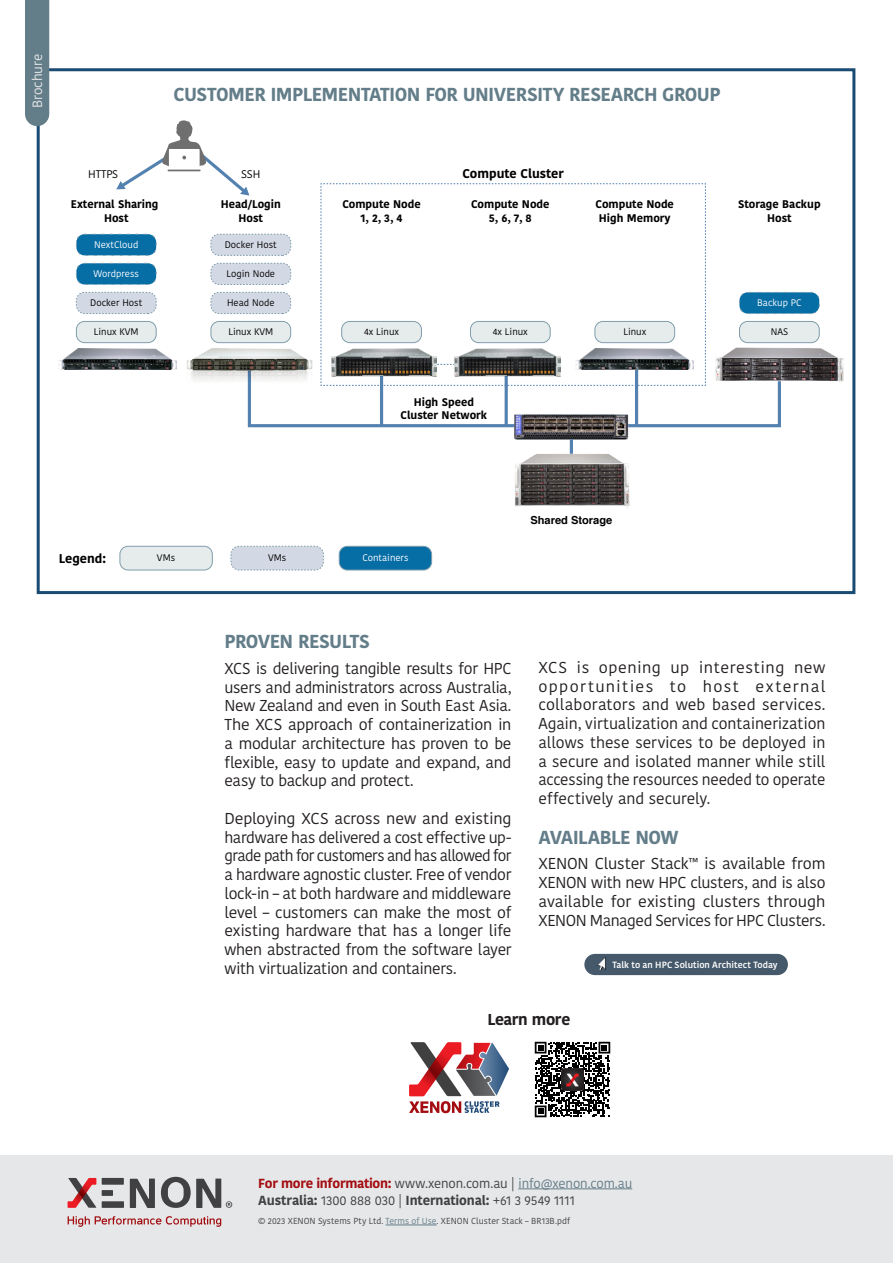
<style>
.page{position:relative;width:893px;height:1263px;background:#fff}
.page>*{position:absolute;margin:0;border:0;box-sizing:border-box;transform-origin:0 0}
.t1{font:700 18.75px "Kohinoor Telugu";letter-spacing:-.035em;color:#637d89}
.t2{font:15.75px/18.8px "Kohinoor Telugu";letter-spacing:-.02em;color:#231f20;text-align:justify}
.t3{font:700 15.75px "Kohinoor Telugu";letter-spacing:-.02em;color:#231f20}
.t4{font:13.5px "Kohinoor Telugu";letter-spacing:-.01em;color:#e6e7e8}
.t5{font:13.05px/17.5px "Kohinoor Telugu";color:#414042}
.t6{font:700 12.6px "Kohinoor Telugu";color:#000}
.t7{font:700 11.1px/13.4px "Kohinoor Telugu";color:#000;text-align:center}
.t8{font:700 11.1px "Helvetica";color:#000}
.t9{font:11.1px "Kohinoor Telugu";color:#000}
.t10{font:9.45px "Kohinoor Telugu";color:#000}
.t11{font:9.45px "Kohinoor Telugu";color:#fff}
.t12{font:600 9px "Kohinoor Telugu";color:#fff}
.t13{font:8.7px "Kohinoor Telugu";letter-spacing:.005em;color:#414042}
.s1{font-weight:700;color:#a30d11}
.s2{color:#637d89}
.s3{font-weight:700}
</style>
<div class="page">
<div style="left:37px;top:68px;width:818px;height:526px;border:3px solid #1a4b73"></div>
<hr style="left:380px;top:359px;width:3px;height:67px;background:#5381b0">
<hr style="left:505px;top:359px;width:3px;height:67px;background:#5381b0">
<hr style="left:635px;top:359px;width:3px;height:67px;background:#5381b0">
<svg style="left:320px;top:183px;width:386px;height:203px"></svg>
<div style="left:248px;top:357px;width:533px;height:70px;border:3px solid #5381b0"></div>
<div style="left:76px;top:321px;width:80px;height:22px;background:#e6eceb;border-radius:8px"></div>
<div style="left:76px;top:321px;width:81px;height:22px;border:1px solid #809ead;border-radius:8px"></div>
<div style="left:76px;top:292px;width:80px;height:22px;background:#d3d9e4;border-radius:8px"></div>
<div style="left:76px;top:292px;width:81px;height:22px;border:1px dashed #809ead;border-radius:8px"></div>
<div style="left:76px;top:263px;width:80px;height:21px;background:#066da5;border-radius:8px"></div>
<div style="left:76px;top:263px;width:81px;height:22px;border:1px dashed #809ead;border-radius:8px"></div>
<div style="left:76px;top:234px;width:80px;height:21px;background:#066da5;border-radius:8px"></div>
<div style="left:76px;top:234px;width:81px;height:22px;border:1px dashed #809ead;border-radius:8px"></div>
<div style="left:595px;top:321px;width:80px;height:22px;background:#e6eceb;border-radius:8px"></div>
<div style="left:594px;top:321px;width:81px;height:22px;border:1px solid #809ead;border-radius:8px"></div>
<div style="left:211px;top:292px;width:80px;height:22px;background:#d3d9e4;border-radius:8px"></div>
<div style="left:211px;top:292px;width:80px;height:22px;border:1px dashed #809ead;border-radius:8px"></div>
<div style="left:739px;top:321px;width:80px;height:22px;background:#e6eceb;border-radius:8px"></div>
<div style="left:739px;top:321px;width:81px;height:22px;border:1px solid #809ead;border-radius:8px"></div>
<div style="left:739px;top:292px;width:80px;height:22px;background:#066da5;border-radius:8px"></div>
<div style="left:739px;top:292px;width:81px;height:22px;border:1px dashed #809ead;border-radius:8px"></div>
<div style="left:211px;top:263px;width:80px;height:21px;background:#d3d9e4;border-radius:8px"></div>
<div style="left:211px;top:263px;width:80px;height:22px;border:1px dashed #809ead;border-radius:8px"></div>
<div style="left:211px;top:234px;width:80px;height:21px;background:#d3d9e4;border-radius:8px"></div>
<div style="left:211px;top:234px;width:80px;height:22px;border:1px dashed #809ead;border-radius:8px"></div>
<img style="left:331px;top:320px;width:105px;height:66px">
<img style="left:455px;top:320px;width:105px;height:66px">
<img style="left:59px;top:348px;width:118px;height:21px">
<img style="left:576px;top:348px;width:118px;height:21px">
<img style="left:713px;top:335px;width:131px;height:58px">
<img style="left:508px;top:414px;width:127px;height:32px">
<img style="left:186px;top:321px;width:130px;height:81px">
<svg style="left:116px;top:120px;width:133px;height:76px"></svg>
<hr style="left:570px;top:439px;width:3px;height:16px;background:#5381b0">
<img style="left:515px;top:451px;width:115px;height:56px">
<div style="left:231px;top:546px;width:92px;height:24px;background:#d3d9e4;border-radius:8px"></div>
<div style="left:231px;top:546px;width:93px;height:24px;border:1px dashed #809ead;border-radius:8px"></div>
<div style="left:120px;top:546px;width:92px;height:24px;background:#e6eceb;border-radius:8px"></div>
<div style="left:119px;top:546px;width:94px;height:24px;border:1px solid #809ead;border-radius:8px"></div>
<div style="left:339px;top:546px;width:93px;height:24px;background:#066da5;border-radius:8px"></div>
<div style="left:339px;top:546px;width:93px;height:24px;border:1px solid #809ead;border-radius:8px"></div>
<div style="left:584px;top:954px;width:204px;height:21px;background:#46596a;border-radius:11px"></div>
<img style="left:597px;top:957px;width:9px;height:13px">
<svg style="left:409px;top:1043px;width:100px;height:70px"></svg>
<svg style="left:535px;top:1042px;width:75px;height:75px"></svg>
<img style="left:562px;top:1068px;width:21px;height:22px">
<svg style="left:25px;top:102px;width:24px;height:24px"></svg>
<div style="left:25px;top:0;width:24px;height:124px;background:#637d89"></div>
<div style="left:0;top:1155px;width:893px;height:108px;background:#e6e7e8"></div>
<svg style="left:68px;top:1177px;width:164px;height:50px"></svg>
<hr style="left:518px;top:1188px;width:114px;height:1px;background:#637d89">
<hr style="left:386px;top:1225px;width:51px;height:1px;background:#637d89">
<p class="t4" style="left:30px;top:108px;width:55px;rotate:-90deg">Brochure</p>
<p class="t1" style="left:174px;top:84px;width:548px">CUSTOMER IMPLEMENTATION FOR UNIVERSITY RESEARCH GROUP</p>
<p class="t9" style="left:88px;top:168px;width:31px">HTTPS</p>
<p class="t9" style="left:241px;top:168px;width:21px">SSH</p>
<p class="t7" style="left:71px;top:198px;width:89px">External Sharing<br>Host</p>
<p class="t7" style="left:221px;top:198px;width:62px">Head/Login<br>Host</p>
<p class="t11" style="left:94px;top:239px;width:46px">NextCloud</p>
<p class="t10" style="left:225px;top:239px;width:54px">Docker Host</p>
<p class="t11" style="left:94px;top:268px;width:47px">Wordpress</p>
<p class="t10" style="left:226px;top:268px;width:50px">Login Node</p>
<p class="t10" style="left:90px;top:297px;width:54px">Docker Host</p>
<p class="t10" style="left:227px;top:297px;width:49px">Head Node</p>
<p class="t6" style="left:463px;top:166px;width:103px">Compute Cluster</p>
<p class="t7" style="left:342px;top:198px;width:80px">Compute Node<br>1, 2, 3, 4</p>
<p class="t7" style="left:471px;top:198px;width:80px">Compute Node<br>5, 6, 7, 8</p>
<p class="t7" style="left:596px;top:198px;width:80px">Compute Node<br>High Memory</p>
<p class="t7" style="left:738px;top:198px;width:84px">Storage Backup<br>Host</p>
<p class="t11" style="left:757px;top:297px;width:46px">Backup PC</p>
<p class="t10" style="left:94px;top:326px;width:46px">Linux KVM</p>
<p class="t10" style="left:228px;top:326px;width:46px">Linux KVM</p>
<p class="t10" style="left:364px;top:326px;width:37px">4x Linux</p>
<p class="t10" style="left:493px;top:326px;width:37px">4x Linux</p>
<p class="t10" style="left:623px;top:326px;width:24px">Linux</p>
<p class="t7" style="left:400px;top:395px;width:88px">High Speed<br>Cluster Network</p>
<p class="t10" style="left:771px;top:326px;width:19px">NAS</p>
<p class="t6" style="left:59px;top:551px;width:49px">Legend:</p>
<p class="t10" style="left:157px;top:552px;width:20px">VMs</p>
<p class="t10" style="left:268px;top:552px;width:20px">VMs</p>
<p class="t11" style="left:362px;top:552px;width:48px">Containers</p>
<p class="t8" style="left:530px;top:511px;width:83px">Shared Storage</p>
<p class="t1" style="left:224px;top:631px;width:147px">PROVEN RESULTS</p>
<p class="t2" style="left:224px;top:659px;width:288px">XCS is delivering tangible results for HPC users and administrators across Australia, New Zealand and even in South East Asia.<br>The XCS approach of containerization in a modular architecture has proven to be flexible, easy to update and expand, and easy to backup and protect.</p>
<p class="t2" style="left:224px;top:809px;width:288px">Deploying XCS across new and existing hardware has delivered a cost effective up&shy;grade path for customers and has allowed for a hardware agnostic cluster. Free of vendor lock-in – at both hardware and middleware level – customers can make the most of existing hardware that has a longer life when abstracted from the software layer with virtualization and containers.</p>
<p class="t3" style="left:487px;top:1010px;width:84px">Learn more</p>
<p class="t2" style="left:538px;top:658px;width:288px">XCS is opening up interesting new opportunities to host external collaborators and web based services.<br>Again, virtualization and containerization allows these services to be deployed in a secure and isolated manner while still accessing the resources needed to operate effectively and securely.</p>
<p class="t1" style="left:538px;top:826px;width:142px">AVAILABLE NOW</p>
<p class="t2" style="left:538px;top:854px;width:288px">XENON Cluster Stack™ is available from XENON with new HPC clusters, and is also available for existing clusters through XENON Managed Services for HPC Clusters.</p>
<p class="t12" style="left:613px;top:959px;width:166px">Talk to an HPC Solution Architect Today</p>
<p class="t5" style="left:258px;top:1174px;width:376px"><span class="s1">For more information:</span> www.xenon.com.au | <span class="s2">info@xenon.com.au<br></span><span class="s3">Australia:</span> 1300 888 030 | <span class="s3">International:</span> +61 3 9549 1111</p>
<p class="t13" style="left:258px;top:1216px;width:313px">© 2023 XENON Systems Pty Ltd. <span class="s2">Terms of Use</span>. XENON Cluster Stack – BR13B.pdf</p>
</div>
